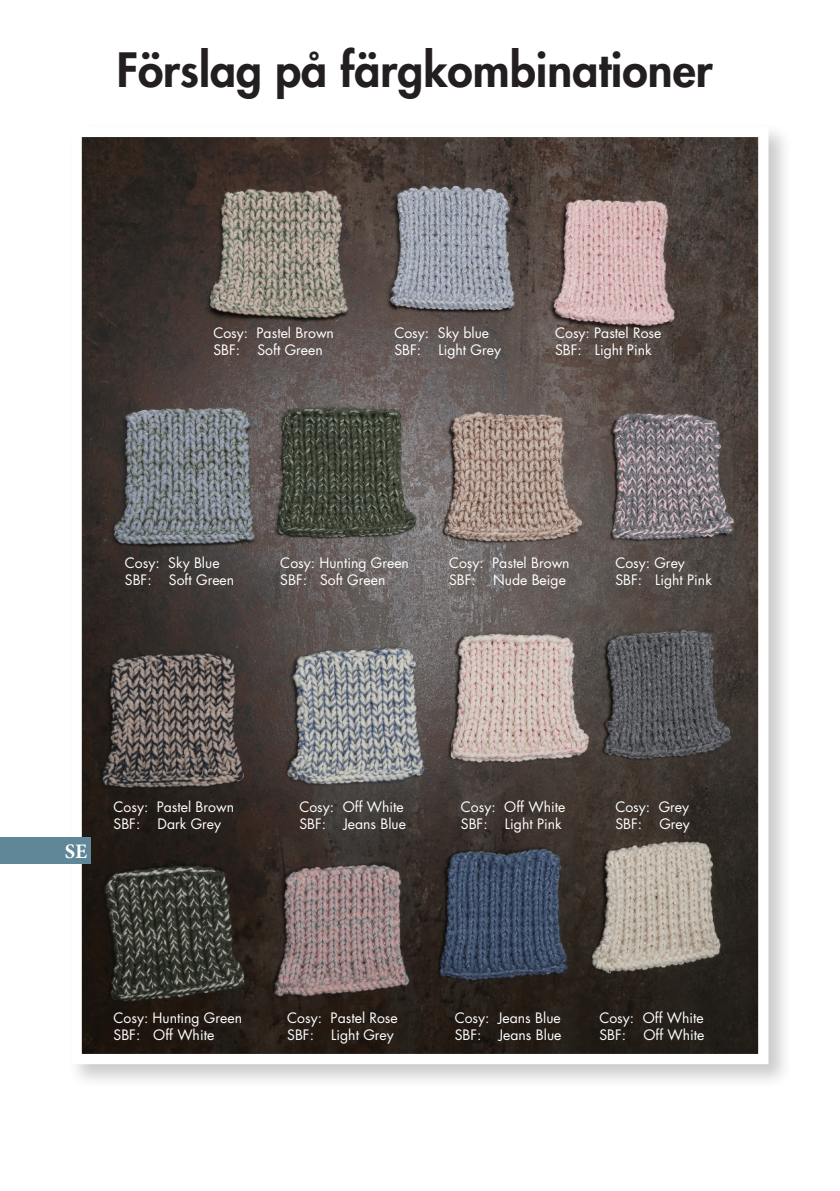
<style>
.page{position:relative;width:840px;height:1191px;background:#fff}
.page>*{position:absolute;margin:0;border:0;box-sizing:border-box;transform-origin:0 0}
.t1{font:800 46px "Futura Std";color:#231f20}
.t2{font:700 20.6px "Minion Pro";color:#fff}
.t3{font:14px/16.8px "Futura Std";color:#fff}
</style>
<div class="page">
<div style="left:68px;top:123px;width:724px;height:966px;background:#231f20;opacity:.24"></div>
<img style="left:82px;top:138px;width:675px;height:915px">
<div style="left:71px;top:127px;width:697px;height:937px;border:10px solid #fff"></div>
<div style="left:0;top:837px;width:91px;height:27px;background:#5f8798"></div>
<p class="t1" style="left:117px;top:41px;width:597px">Förslag på färgkombinationer</p>
<p class="t3" style="left:213px;top:324px;width:122px">Cosy: Pastel Brown</p>
<p class="t3" style="left:213px;top:341px;width:111px">SBF: Soft Green</p>
<p class="t3" style="left:394px;top:324px;width:96px">Cosy: Sky blue</p>
<p class="t3" style="left:394px;top:341px;width:108px">SBF: Light Grey</p>
<p class="t3" style="left:554px;top:324px;width:108px">Cosy: Pastel Rose</p>
<p class="t3" style="left:554px;top:341px;width:98px">SBF: Light Pink</p>
<p class="t3" style="left:125px;top:554px;width:96px">Cosy: Sky Blue</p>
<p class="t3" style="left:125px;top:571px;width:111px">SBF: Soft Green</p>
<p class="t3" style="left:280px;top:554px;width:130px">Cosy: Hunting Green<br>SBF: Soft Green</p>
<p class="t3" style="left:449px;top:554px;width:122px">Cosy: Pastel Brown</p>
<p class="t3" style="left:449px;top:571px;width:118px">SBF: Nude Beige</p>
<p class="t3" style="left:615px;top:554px;width:71px">Cosy: Grey</p>
<p class="t3" style="left:615px;top:571px;width:98px">SBF: Light Pink</p>
<p class="t2" style="left:65px;top:837px;width:24px">SE</p>
<p class="t3" style="left:113px;top:798px;width:122px">Cosy: Pastel Brown</p>
<p class="t3" style="left:113px;top:815px;width:109px">SBF: Dark Grey</p>
<p class="t3" style="left:299px;top:798px;width:106px">Cosy: Off White</p>
<p class="t3" style="left:299px;top:815px;width:108px">SBF: Jeans Blue</p>
<p class="t3" style="left:460px;top:798px;width:106px">Cosy: Off White</p>
<p class="t3" style="left:460px;top:815px;width:102px">SBF: Light Pink</p>
<p class="t3" style="left:615px;top:798px;width:75px">Cosy: Grey</p>
<p class="t3" style="left:615px;top:815px;width:76px">SBF: Grey</p>
<p class="t3" style="left:113px;top:1009px;width:130px">Cosy: Hunting Green</p>
<p class="t3" style="left:113px;top:1026px;width:102px">SBF: Off White</p>
<p class="t3" style="left:287px;top:1009px;width:112px">Cosy: Pastel Rose</p>
<p class="t3" style="left:287px;top:1026px;width:108px">SBF: Light Grey</p>
<p class="t3" style="left:454px;top:1009px;width:107px">Cosy: Jeans Blue</p>
<p class="t3" style="left:454px;top:1026px;width:108px">SBF: Jeans Blue</p>
<p class="t3" style="left:599px;top:1009px;width:106px">Cosy: Off White</p>
<p class="t3" style="left:599px;top:1026px;width:107px">SBF: Off White</p>
</div>
